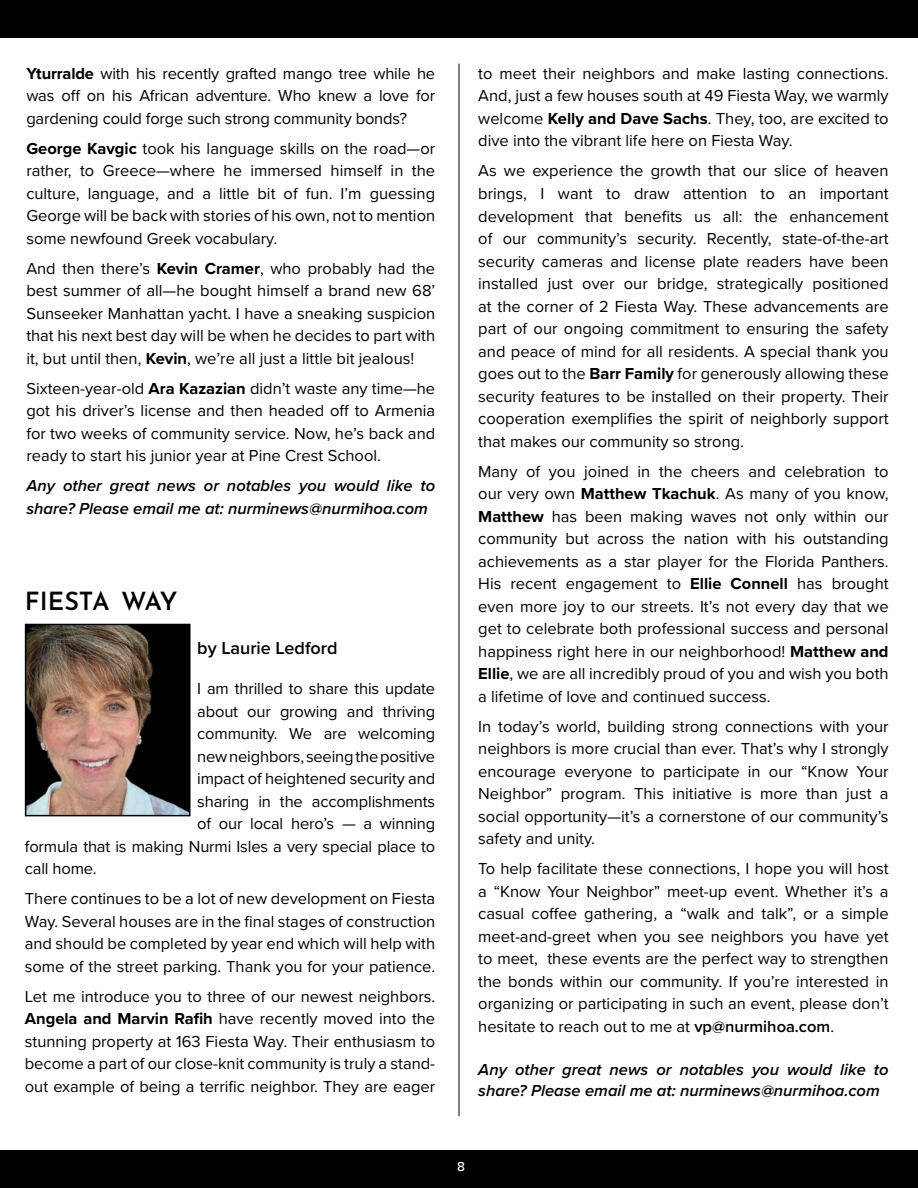
<style>
.page{position:relative;width:918px;height:1188px;background:#fff}
.page>*{position:absolute;margin:0;border:0;box-sizing:border-box;transform-origin:0 0}
.t1{font:600 25.2px "Josefin Sans";letter-spacing:-.005em;color:#000}
.t2{font:600 18px "Proxima Nova";color:#000}
.t3{font:16.5px/22.5px "Proxima Nova";color:#000;text-align:justify}
.t4{font:italic 600 16.5px/22.5px "Proxima Nova";color:#000}
.t5{font:500 13.5px "Proxima Nova";color:#fff}
.s1{font-weight:700}
.s2{font-weight:600}
</style>
<div class="page">
<div style="left:0;top:0;width:918px;height:38px;background:#000"></div>
<div style="left:0;top:1150px;width:918px;height:38px;background:#000"></div>
<img style="left:28px;top:627px;width:159px;height:186px">
<div style="left:25px;top:624px;width:165px;height:192px;border:2px solid #000"></div>
<hr style="left:459px;top:64px;width:1px;height:1052px;background:#000">
<p class="t3" style="left:26px;top:61px;width:410px"><span class="s1">Yturralde</span> with his recently grafted mango tree while he was off on his African adventure. Who knew a love for gardening could forge such strong community bonds?</p>
<p class="t3" style="left:26px;top:136px;width:410px"><span class="s1">George Kavgic</span> took his language skills on the road—or rather, to Greece—where he immersed himself in the culture, language, and a little bit of fun. I’m guessing George will be back with stories of his own, not to mention some newfound Greek vocabulary.</p>
<p class="t3" style="left:26px;top:256px;width:410px">And then there’s <span class="s1">Kevin Cramer</span>, who probably had the best summer of all—he bought himself a brand new 68’ Sunseeker Manhattan yacht. I have a sneaking suspicion that his next best day will be when he decides to part with it, but until then, <span class="s1">Kevin</span>, we’re all just a little bit jealous!</p>
<p class="t3" style="left:26px;top:376px;width:410px">Sixteen-year-old <span class="s1">Ara Kazazian</span> didn’t waste any time—he got his driver’s license and then headed off to Armenia for two weeks of community service. Now, he’s back and ready to start his junior year at Pine Crest School.</p>
<p class="t4" style="left:26px;top:474px;width:410px">Any other great news or notables you would like to share? Please email me at: nurminews@nurmihoa.com</p>
<h1 class="t1" style="left:25px;top:582px;width:154px">FIESTA WAY</h1>
<p class="t2" style="left:197px;top:634px;width:142px">by Laurie Ledford</p>
<p class="t3" style="left:197px;top:677px;width:239px">I am thrilled to share this update</p>
<p class="t3" style="left:197px;top:699px;width:239px">about our growing and thriving</p>
<p class="t3" style="left:197px;top:722px;width:240px">community. We are welcoming</p>
<p class="t3" style="left:197px;top:744px;width:240px">new neighbors, seeing the positive</p>
<p class="t3" style="left:197px;top:767px;width:239px">impact of heightened security and</p>
<p class="t3" style="left:197px;top:789px;width:239px">sharing in the accomplishments</p>
<p class="t3" style="left:197px;top:812px;width:239px">of our local hero’s — a winning</p>
<p class="t3" style="left:25px;top:834px;width:412px">formula that is making Nurmi Isles a very special place to</p>
<p class="t3" style="left:25px;top:857px;width:73px">call home.</p>
<p class="t3" style="left:25px;top:887px;width:412px">There continues to be a lot of new development on Fiesta Way. Several houses are in the final stages of construction and should be completed by year end which will help with some of the street parking. Thank you for your patience.</p>
<p class="t3" style="left:25px;top:984px;width:412px">Let me introduce you to three of our newest neighbors.<br><span class="s1">Angela and Marvin Rafih</span> have recently moved into the stunning property at 163 Fiesta Way. Their enthusiasm to become a part of our close-knit community is truly a stand&shy;out example of being a terrific neighbor. They are eager</p>
<p class="t3" style="left:478px;top:61px;width:412px">to meet their neighbors and make lasting connections.<br>And, just a few houses south at 49 Fiesta Way, we warmly welcome <span class="s1">Kelly and Dave Sachs</span>. They, too, are excited to dive into the vibrant life here on Fiesta Way.</p>
<p class="t3" style="left:478px;top:159px;width:412px">As we experience the growth that our slice of heaven brings, I want to draw attention to an important development that benefits us all: the enhancement of our community’s security. Recently, state-of-the-art security cameras and license plate readers have been installed just over our bridge, strategically positioned at the corner of 2 Fiesta Way. These advancements are part of our ongoing commitment to ensuring the safety and peace of mind for all residents. A special thank you goes out to the <span class="s1">Barr Family</span> for generously allowing these security features to be installed on their property. Their cooperation exemplifies the spirit of neighborly support that makes our community so strong.</p>
<p class="t3" style="left:478px;top:459px;width:412px">Many of you joined in the cheers and celebration to our very own <span class="s1">Matthew Tkachuk</span>. As many of you know, <span class="s1">Matthew</span> has been making waves not only within our community but across the nation with his outstanding achievements as a star player for the Florida Panthers.<br>His recent engagement to <span class="s1">Ellie Connell</span> has brought even more joy to our streets. It’s not every day that we get to celebrate both professional success and personal happiness right here in our neighborhood! <span class="s1">Matthew and Ellie</span>, we are all incredibly proud of you and wish you both a lifetime of love and continued success.</p>
<p class="t3" style="left:478px;top:714px;width:412px">In today’s world, building strong connections with your neighbors is more crucial than ever. That’s why I strongly encourage everyone to participate in our “Know Your Neighbor” program. This initiative is more than just a social opportunity—it’s a cornerstone of our community’s safety and unity.</p>
<p class="t3" style="left:478px;top:857px;width:412px">To help facilitate these connections, I hope you will host a “Know Your Neighbor” meet-up event. Whether it’s a casual coffee gathering, a “walk and talk”, or a simple meet-and-greet when you see neighbors you have yet to meet, these events are the perfect way to strengthen the bonds within our community. If you’re interested in organizing or participating in such an event, please don’t hesitate to reach out to me at <span class="s2">vp@nurmihoa.com</span>.</p>
<p class="t4" style="left:478px;top:1059px;width:412px;line-height:21px">Any other great news or notables you would like to share? Please email me at: nurminews@nurmihoa.com</p>
<p class="t5" style="left:457px;top:1157px;width:9px">8</p>
</div>
